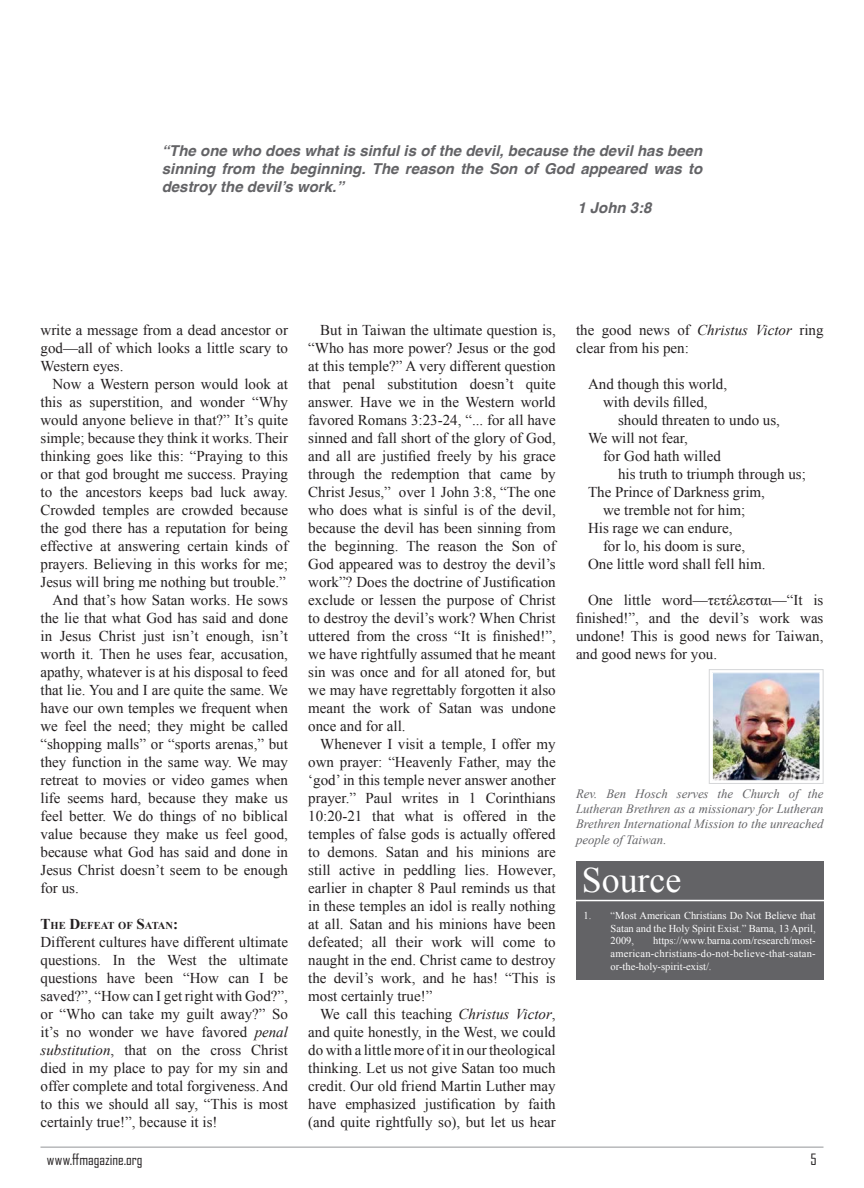
<style>
.page{position:relative;width:864px;height:1188px;background:#fff}
.page>*{position:absolute;margin:0;border:0;box-sizing:border-box;transform-origin:0 0}
.t1{font:35.85px "Times New Roman";color:#fff}
.t2{font:15px/18px "Times New Roman";color:#231f20;text-align:justify}
.t3{font:italic 700 15px/18px "Helvetica";color:#636366;text-align:justify}
.t4{font:15px "Agency FB";color:#231f20}
.t5{font:italic 12.75px/15.3px "Times New Roman";color:#636366;text-align:justify}
.t6{font:10.5px/12.6px "Times New Roman";color:#fff;text-align:justify}
.t7{font:700 10.5px "Times New Roman";color:#231f20}
.s1{font-size:15px}
.s2{font-style:italic}
</style>
<div class="page">
<hr style="left:40px;top:1147px;width:784px;height:1px;background:#939598">
<div style="left:709px;top:669px;width:115px;height:115px;border:1px solid #d5d6d8"></div>
<img style="left:714px;top:675px;width:104px;height:104px">
<div style="left:712px;top:673px;width:108px;height:108px;border:1px solid #fff"></div>
<div style="left:576px;top:861px;width:247px;height:118px;background:#636366"></div>
<hr style="left:572px;top:900px;width:253px;height:1px;background:#fff">
<p class="t3" style="left:162px;top:141px;width:542px">“The one who does what is sinful is of the devil, because the devil has been sinning from the beginning. The reason the Son of God appeared was to destroy the devil’s work.”</p>
<p class="t3" style="left:577px;top:198px;width:76px">1 John 3:8</p>
<p class="t2" style="left:41px;top:321px;width:249px">write a message from a dead ancestor or god—all of which looks a little scary to Western eyes.</p>
<p class="t2" style="left:40px;top:375px;width:249px;text-indent:12px">Now a Western person would look at this as superstition, and wonder “Why would anyone believe in that?” It’s quite simple; because they think it works. Their thinking goes like this: “Praying to this or that god brought me success. Praying to the ancestors keeps bad luck away.<br>Crowded temples are crowded because the god there has a reputation for being effective at answering certain kinds of prayers. Believing in this works for me; Jesus will bring me nothing but trouble.”</p>
<p class="t2" style="left:40px;top:591px;width:249px;text-indent:12px">And that’s how Satan works. He sows the lie that what God has said and done in Jesus Christ just isn’t enough, isn’t worth it. Then he uses fear, accusation, apathy, whatever is at his disposal to feed that lie. You and I are quite the same. We have our own temples we frequent when we feel the need; they might be called “shopping malls” or “sports arenas,” but they function in the same way. We may retreat to movies or video games when life seems hard, because they make us feel better. We do things of no biblical value because they make us feel good, because what God has said and done in Jesus Christ doesn’t seem to be enough for us.</p>
<p class="t7" style="left:40px;top:918px;width:139px"><span class="s1">T</span>HE <span class="s1">D</span>EFEAT OF <span class="s1">S</span>ATAN<span class="s1">:</span></p>
<p class="t2" style="left:40px;top:933px;width:249px">Different cultures have different ultimate questions. In the West the ultimate questions have been “How can I be saved?”, “How can I get right with God?”, or “Who can take my guilt away?” So it’s no wonder we have favored <span class="s2">penal substitution</span>, that on the cross Christ died in my place to pay for my sin and offer complete and total forgiveness. And to this we should all say, “This is most certainly true!”, because it is!</p>
<p class="t2" style="left:308px;top:321px;width:249px;text-indent:12px">But in Taiwan the ultimate question is, “Who has more power? Jesus or the god at this temple?” A very different question that penal substitution doesn’t quite answer. Have we in the Western world favored Romans 3:23-24, “... for all have sinned and fall short of the glory of God, and all are justified freely by his grace through the redemption that came by Christ Jesus,” over 1 John 3:8, “The one who does what is sinful is of the devil, because the devil has been sinning from the beginning. The reason the Son of God appeared was to destroy the devil’s work”? Does the doctrine of Justification exclude or lessen the purpose of Christ to destroy the devil’s work? When Christ uttered from the cross “It is finished!”, we have rightfully assumed that he meant sin was once and for all atoned for, but we may have regrettably forgotten it also meant the work of Satan was undone once and for all.</p>
<p class="t2" style="left:308px;top:735px;width:249px;text-indent:12px">Whenever I visit a temple, I offer my own prayer: “Heavenly Father, may the ‘god’ in this temple never answer another prayer.” Paul writes in 1 Corinthians 10:20-21 that what is offered in the temples of false gods is actually offered to demons. Satan and his minions are still active in peddling lies. However, earlier in chapter 8 Paul reminds us that in these temples an idol is really nothing at all. Satan and his minions have been defeated; all their work will come to naught in the end. Christ came to destroy the devil’s work, and he has! “This is most certainly true!”</p>
<p class="t2" style="left:308px;top:1005px;width:249px;text-indent:12px">We call this teaching <span class="s2">Christus Victor</span>, and quite honestly, in the West, we could do with a little more of it in our theological thinking. Let us not give Satan too much credit. Our old friend Martin Luther may have emphasized justification by faith (and quite rightfully so), but let us hear</p>
<p class="t2" style="left:576px;top:321px;width:249px">the good news of <span class="s2">Christus Victor</span> ring clear from his pen:</p>
<p class="t2" style="left:588px;top:375px;width:141px">And though this world,</p>
<p class="t2" style="left:603px;top:393px;width:106px">with devils filled,</p>
<p class="t2" style="left:618px;top:411px;width:164px">should threaten to undo us,</p>
<p class="t2" style="left:588px;top:429px;width:101px">We will not fear,</p>
<p class="t2" style="left:603px;top:447px;width:119px">for God hath willed</p>
<p class="t2" style="left:618px;top:465px;width:189px">his truth to triumph through us;</p>
<p class="t2" style="left:588px;top:483px;width:179px">The Prince of Darkness grim,</p>
<p class="t2" style="left:603px;top:501px;width:144px">we tremble not for him;</p>
<p class="t2" style="left:588px;top:519px;width:146px">His rage we can endure,</p>
<p class="t2" style="left:603px;top:537px;width:144px">for lo, his doom is sure,</p>
<p class="t2" style="left:588px;top:555px;width:179px">One little word shall fell him.</p>
<p class="t2" style="left:576px;top:591px;width:249px;text-indent:12px">One little word—τετέλεσται—“It is finished!”, and the devil’s work was undone! This is good news for Taiwan, and good news for you.</p>
<p class="t5" style="left:576px;top:786px;width:249px">Rev. Ben Hosch serves the Church of the Lutheran Brethren as a missionary for Lutheran Brethren International Mission to the unreached people of Taiwan.</p>
<p class="t1" style="left:582px;top:856px;width:101px">Source</p>
<p class="t6" style="left:611px;top:909px;width:207px;text-indent:-27px">1. “Most American Christians Do Not Believe that Satan and the Holy Spirit Exist.” Barna, 13 April, 2009,</p>
<p class="t6" style="left:611px;top:934px;width:207px;text-indent:43px">https://www.barna.com/research/most&shy;american-christians-do-not-believe-that-satan&shy;or-the-holy-spirit-exist/.</p>
<p class="t4" style="left:47px;top:1150px;width:97px">www.ffmagazine.org</p>
<p class="t4" style="left:810px;top:1150px;width:8px">5</p>
</div>
